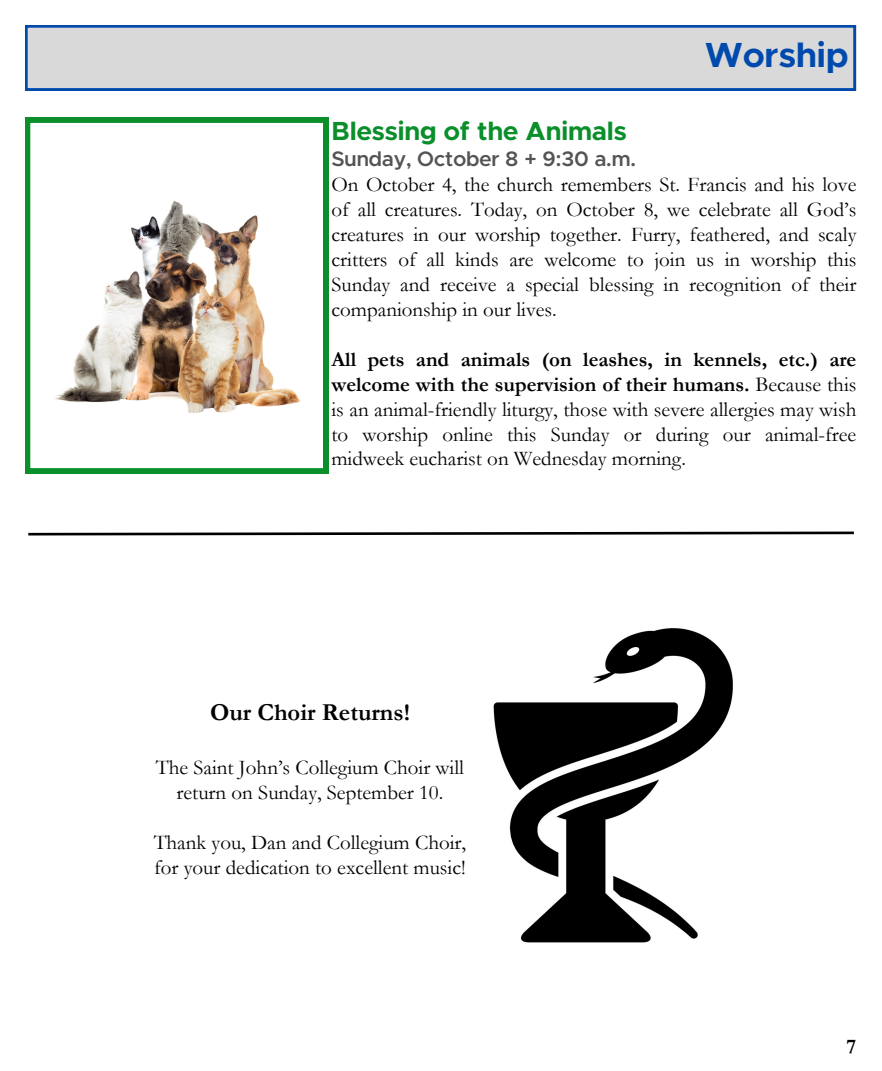
<style>
.page{position:relative;width:882px;height:1071px;background:#fff}
.page>*{position:absolute;margin:0;border:0;box-sizing:border-box;transform-origin:0 0}
.t1{font:700 35px "Metropolis";color:#004aad}
.t2{font:700 26.25px "Metropolis";color:#0a8f2b}
.t3{font:700 24.5px "Garamond";color:#000}
.t4{font:21px/24.8px "Garamond";color:#000;text-align:justify}
.t5{font:600 21px "Metropolis";color:#545454}
.t6{font:700 21px "Garamond";color:#000}
.s1{font-weight:700}
</style>
<div class="page">
<svg style="left:25px;top:25px;width:831px;height:66px;background:#c5ccd4"></svg>
<svg style="left:25px;top:118px;width:303px;height:355px"></svg>
<svg style="left:28px;top:531px;width:826px;height:5px"></svg>
<img style="left:493px;top:628px;width:240px;height:315px">
<p class="t1" style="left:705px;top:39px;width:145px">Worship</p>
<p class="t2" style="left:331px;top:119px;width:297px">Blessing of the Animals</p>
<p class="t5" style="left:331px;top:150px;width:306px">Sunday, October 8 + 9:30 a.m.</p>
<p class="t4" style="left:331px;top:172px;width:526px">On October 4, the church remembers St. Francis and his love of all creatures. Today, on October 8, we celebrate all God’s creatures in our worship together. Furry, feathered, and scaly critters of all kinds are welcome to join us in worship this Sunday and receive a special blessing in recognition of their companionship in our lives.</p>
<p class="t4" style="left:331px;top:347px;width:526px"><span class="s1">All pets and animals (on leashes, in kennels, etc.) are welcome with the supervision of their humans.</span> Because this is an animal-friendly liturgy, those with severe allergies may wish to worship online this Sunday or during our animal-free midweek eucharist on Wednesday morning.</p>
<p class="t3" style="left:210px;top:699px;width:201px">Our Choir Returns!</p>
<p class="t4" style="left:156px;top:755px;width:310px;text-align:center">The Saint John’s Collegium Choir will return on Sunday, September 10.</p>
<p class="t4" style="left:154px;top:830px;width:314px">Thank you, Dan and Collegium Choir, for your dedication to excellent music!</p>
<p class="t6" style="left:847px;top:1035px;width:11px">7</p>
</div>
